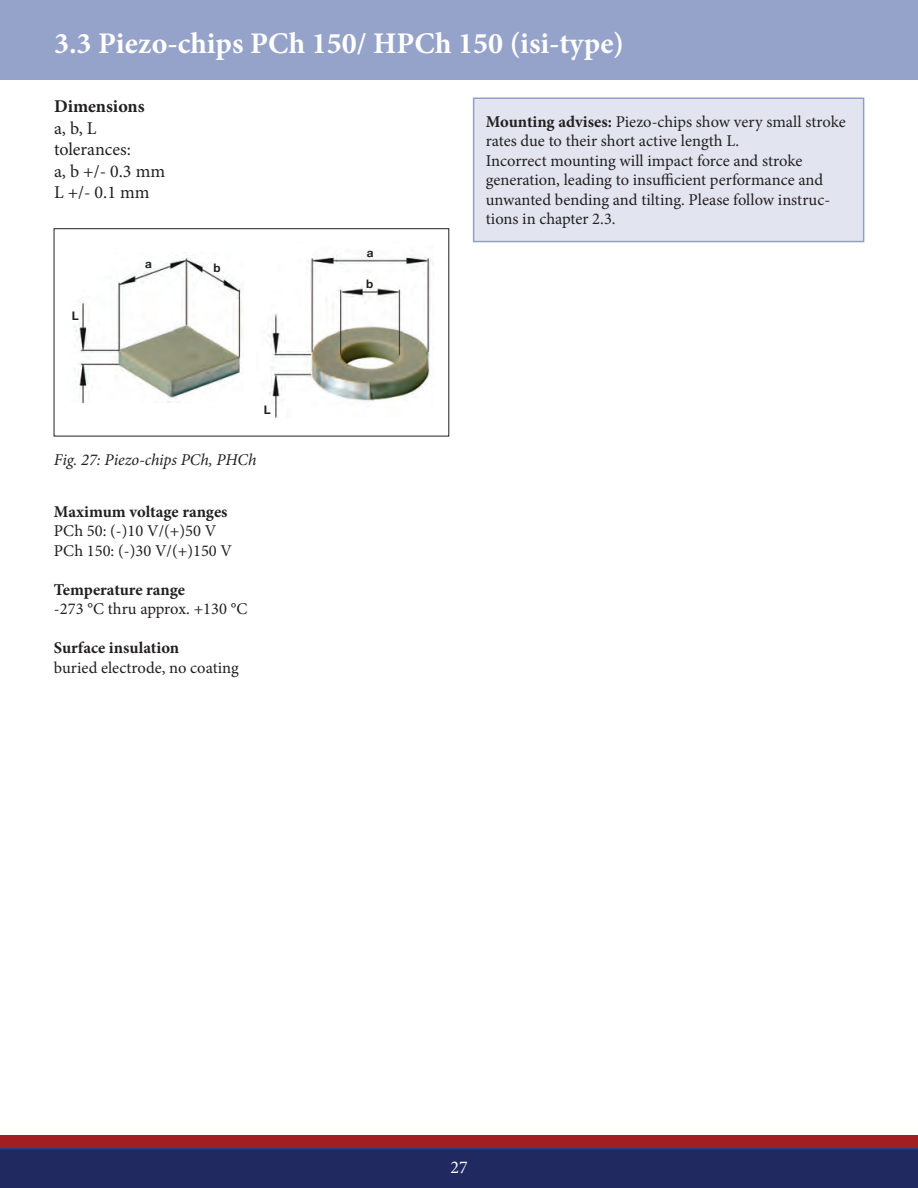
<style>
.page{position:relative;width:918px;height:1188px;background:#fff}
.page>*{position:absolute;margin:0;border:0;box-sizing:border-box;transform-origin:0 0}
.t1{font:700 30px "Minion Pro";color:#fff}
.t2{font:18px "Minion Pro";color:#231f20}
.t3{font:700 18px "Minion Pro";color:#231f20}
.t4{font:18px "Minion Pro";color:#fff}
.t5{font:16.5px/19.5px "Minion Pro";color:#231f20}
.t6{font:700 16.5px "Minion Pro";color:#231f20}
.t7{font:italic 16.5px "Minion Pro";letter-spacing:-.005em;color:#231f20}
.t8{font:700 11.7px "Helvetica Neue";color:#231f20}
.s1{font-weight:700}
</style>
<div class="page">
<div style="left:0;top:1148px;width:918px;height:40px;background:#202960"></div>
<div style="left:0;top:1136px;width:918px;height:12px;background:#a11f21"></div>
<div style="left:1px;top:0;width:917px;height:79px;background:#95a2c9"></div>
<div style="left:473px;top:98px;width:391px;height:144px;background:#e2e5f0"></div>
<img style="left:74px;top:255px;width:170px;height:147px">
<div style="left:54px;top:228px;width:395px;height:208px;border:1px solid #231f20"></div>
<img style="left:269px;top:255px;width:164px;height:162px">
<p class="t1" style="left:54px;top:22px;width:572px">3.3 Piezo-chips PCh 150/ HPCh 150 (isi-type)</p>
<p class="t3" style="left:54px;top:94px;width:92px">Dimensions</p>
<p class="t2" style="left:54px;top:116px;width:44px">a, b, L</p>
<p class="t2" style="left:54px;top:137px;width:78px">tolerances:</p>
<p class="t2" style="left:54px;top:159px;width:113px">a, b +/- 0.3 mm</p>
<p class="t2" style="left:54px;top:181px;width:97px">L +/- 0.1 mm</p>
<p class="t8" style="left:72px;top:308px;width:8px">L</p>
<p class="t8" style="left:145px;top:256px;width:8px">a</p>
<p class="t8" style="left:213px;top:261px;width:9px">b</p>
<p class="t8" style="left:264px;top:402px;width:8px">L</p>
<p class="t7" style="left:54px;top:448px;width:204px">Fig. 27: Piezo-chips PCh, PHCh</p>
<p class="t6" style="left:54px;top:500px;width:175px">Maximum voltage ranges</p>
<p class="t5" style="left:54px;top:521px;width:164px">PCh 50: (-)10 V/(+)50 V</p>
<p class="t5" style="left:54px;top:541px;width:180px">PCh 150: (-)30 V/(+)150 V</p>
<p class="t6" style="left:54px;top:578px;width:133px">Temperature range</p>
<p class="t5" style="left:54px;top:599px;width:195px">-273 °C thru approx. +130 °C</p>
<p class="t6" style="left:54px;top:636px;width:127px">Surface insulation</p>
<p class="t5" style="left:54px;top:658px;width:186px">buried electrode, no coating</p>
<p class="t8" style="left:367px;top:246px;width:8px">a</p>
<p class="t8" style="left:366px;top:276px;width:9px">b</p>
<p class="t5" style="left:486px;top:112px;width:361px"><span class="s1">Mounting advises:</span> Piezo-chips show very small stroke rates due to their short active length L.</p>
<p class="t5" style="left:486px;top:151px;width:346px">Incorrect mounting will impact force and stroke generation, leading to insufficient performance and unwanted bending and tilting. Please follow instruc&shy;tions in chapter 2.3.</p>
<p class="t4" style="left:450px;top:1156px;width:19px">27</p>
</div>
